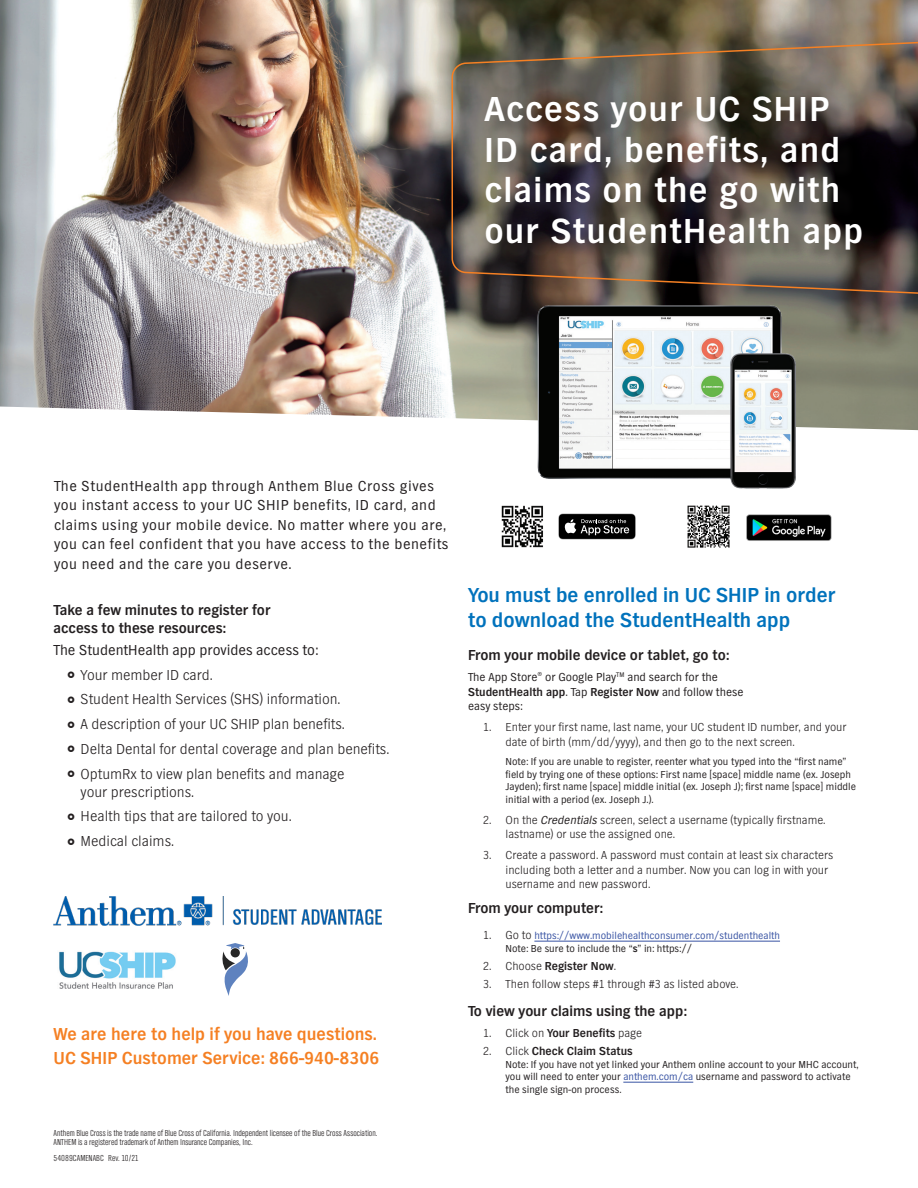
<style>
.page{position:relative;width:918px;height:1188px;background:#fff}
.page>*{position:absolute;margin:0;border:0;box-sizing:border-box;transform-origin:0 0}
.t1{font:700 36px/40.5px "TV Nord EF";letter-spacing:.035em;color:#fff}
.t2{font:700 21px/25.2px "TV Nord EF";color:#0072bc}
.t3{font:700 18px "TV Nord EF";color:#f58023}
.t4{font:300 15px/18px "TV Nord EF";color:#231f20}
.t5{font:15px/19.5px "TV Nord EF";letter-spacing:.035em;color:#231f20}
.t6{font:700 15px/18px "TV Nord EF";color:#231f20}
.t7{font:15px "TV Nord EF";color:#231f20}
.t8{font:300 12px/14.4px "TV Nord EF";color:#231f20}
.t9{font:12px/14.4px "TV Nord EF";color:#231f20}
.t10{font:700 12px "TV Nord EF";color:#231f20}
.t11{font:10.5px/12.6px "TV Nord EF";color:#231f20}
.t12{font:10.5px "TV Nord EF";color:#3853a3}
.t13{font:300 9px "TV Nord Cond EF";color:#231f20}
.s1{font-weight:700}
.s2{font-weight:400;font-style:italic}
.s3{font-weight:300;font-size:12px;color:#231f20}
.s4{font-weight:300}
.s5{color:#3853a3}
</style>
<div class="page">
<img style="left:0;top:0;width:918px;height:430px">
<img style="left:536px;top:308px;width:260px;height:181px">
<img style="left:59px;top:951px;width:117px;height:38px">
<hr style="left:534px;top:941px;width:246px;height:1px;background:#3853a3">
<hr style="left:623px;top:1082px;width:70px;height:1px;background:#3853a3">
<img style="left:501px;top:505px;width:42px;height:43px">
<svg style="left:558px;top:514px;width:78px;height:25px;background:#2f2f2f"></svg>
<img style="left:687px;top:505px;width:43px;height:43px">
<img style="left:746px;top:514px;width:86px;height:27px">
<svg style="left:451px;top:27px;width:467px;height:281px;background:#60564b"></svg>
<div style="left:487px;top:99px;width:393px;height:168px;background:#231f20;opacity:.39"></div>
<img style="left:54px;top:896px;width:327px;height:29px">
<svg style="left:222px;top:943px;width:26px;height:53px"></svg>
<h1 class="t1" style="left:484px;top:89px;width:380px">Access your UC SHIP<br>ID card, benefits, and claims on the go with our StudentHealth app</h1>
<p class="t5" style="left:54px;top:476px;width:396px">The StudentHealth app through Anthem Blue Cross gives you instant access to your UC SHIP benefits, ID card, and claims using your mobile device. No matter where you are, you can feel confident that you have access to the benefits you need and the care you deserve.</p>
<p class="t6" style="left:54px;top:601px;width:218px">Take a few minutes to register for access to these resources:</p>
<p class="t7" style="left:54px;top:642px;width:266px">The StudentHealth app provides access to:</p>
<p class="t4" style="left:81px;top:666px;width:134px">Your member ID card.</p>
<p class="t4" style="left:81px;top:690px;width:261px">Student Health Services (SHS) information.</p>
<p class="t4" style="left:81px;top:715px;width:266px">A description of your UC SHIP plan benefits.</p>
<p class="t4" style="left:81px;top:740px;width:310px">Delta Dental for dental coverage and plan benefits.</p>
<p class="t4" style="left:81px;top:765px;width:265px">OptumRx to view plan benefits and manage your prescriptions.</p>
<p class="t4" style="left:81px;top:807px;width:213px">Health tips that are tailored to you.</p>
<p class="t4" style="left:81px;top:832px;width:95px">Medical claims.</p>
<p class="t3" style="left:54px;top:1024px;width:325px">We are here to help if you have questions.</p>
<p class="t3" style="left:54px;top:1048px;width:327px">UC SHIP Customer Service: 866-940-8306</p>
<p class="t13" style="left:54px;top:1129px;width:325px">Anthem Blue Cross is the trade name of Blue Cross of California. Independent licensee of the Blue Cross Association.</p>
<p class="t13" style="left:54px;top:1138px;width:201px">ANTHEM is a registered trademark of Anthem Insurance Companies, Inc.</p>
<p class="t13" style="left:54px;top:1153px;width:87px">54089CAMENABC Rev. 10/21</p>
<h2 class="t2" style="left:468px;top:582px;width:369px">You must be enrolled in UC SHIP in order to download the StudentHealth app</h2>
<p class="t6" style="left:468px;top:646px;width:263px">From your mobile device or tablet, go to:</p>
<p class="t9" style="left:468px;top:670px;width:277px">The App Store<sup>®</sup> or Google Play<sup>TM</sup> and search for the<br><span class="s1">StudentHealth app</span>. Tap <span class="s1">Register Now</span> and follow these easy steps:</p>
<p class="t8" style="left:483px;top:720px;width:10px">1.</p>
<p class="t8" style="left:506px;top:720px;width:342px">Enter your first name, last name, your UC student ID number, and your date of birth (mm/dd/yyyy), and then go to the next screen.</p>
<p class="t11" style="left:506px;top:755px;width:352px">Note: If you are unable to register, reenter what you typed into the “first name” field by trying one of these options: First name [space] middle name (ex. Joseph Jayden); first name [space] middle initial (ex. Joseph J); first name [space] middle initial with a period (ex. Joseph J.).</p>
<p class="t8" style="left:506px;top:813px;width:322px;text-indent:-22px">2. On the <span class="s2">Credentials</span> screen, select a username (typically firstname. lastname) or use the assigned one.</p>
<p class="t8" style="left:506px;top:848px;width:329px;text-indent:-22px">3. Create a password. A password must contain at least six characters including both a letter and a number. Now you can log in with your username and new password.</p>
<p class="t6" style="left:468px;top:899px;width:137px">From your computer:</p>
<p class="t8" style="left:483px;top:928px;width:10px">1.</p>
<p class="t12" style="left:506px;top:930px;width:276px"><span class="s3">Go to</span> https://www.mobilehealthconsumer.com/studenthealth</p>
<p class="t11" style="left:506px;top:942px;width:188px">Note: Be sure to include the “<span class="s1">s</span>” in: https://</p>
<p class="t10" style="left:483px;top:959px;width:135px"><span class="s4">2. Choose</span> Register Now<span class="s4">.</span></p>
<p class="t8" style="left:483px;top:977px;width:257px">3. Then follow steps #1 through #3 as listed above.</p>
<p class="t6" style="left:468px;top:1002px;width:220px">To view your claims using the app:</p>
<p class="t8" style="left:483px;top:1026px;width:160px">1. Click on <span class="s1">Your Benefits</span> page</p>
<p class="t8" style="left:483px;top:1044px;width:10px">2.</p>
<p class="t10" style="left:506px;top:1044px;width:129px"><span class="s4">Click</span> Check Claim Status</p>
<p class="t11" style="left:506px;top:1058px;width:355px">Note: If you have not yet linked your Anthem online account to your MHC account, you will need to enter your <span class="s5">anthem.com/ca</span> username and password to activate the single sign-on process.</p>
</div>
